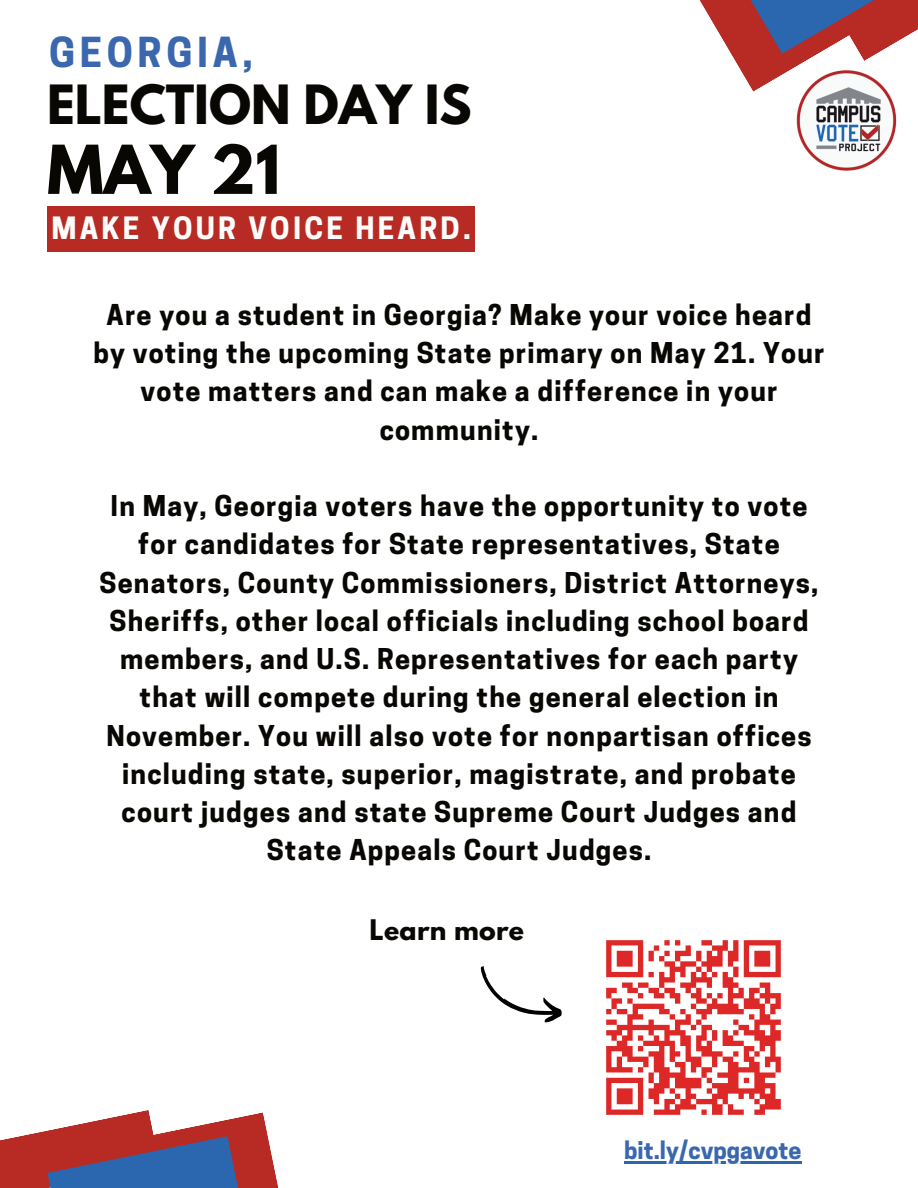
<style>
.page{position:relative;width:918px;height:1188px;background:#fff}
.page>*{position:absolute;margin:0;border:0;box-sizing:border-box;transform-origin:0 0}
.t1{font:700 59.7px "League Spartan";color:#080704}
.t2{font:700 47.85px "League Spartan";color:#080704}
.t3{font:700 38.85px "Cooper Hewitt";letter-spacing:.12em;color:#3a67ae}
.t4{font:700 28.95px "Cooper Hewitt";letter-spacing:.115em;color:#fefdfb}
.t5{font:700 27px/38.2px "Cooper Hewitt";letter-spacing:.045em;color:#080704;text-align:center}
.t6{font:700 25.2px "League Spartan";letter-spacing:.015em;color:#080704}
.t7{font:700 23.25px "Cooper Hewitt";color:#3a67ae}
</style>
<div class="page">
<svg style="left:481px;top:966px;width:81px;height:57px"></svg>
<div style="left:47px;top:206px;width:428px;height:45px;background:#b72b24"></div>
<img style="left:796px;top:92px;width:101px;height:79px">
<svg style="left:700px;top:0;width:218px;height:92px"></svg>
<svg style="left:0;top:1110px;width:279px;height:78px"></svg>
<img style="left:606px;top:940px;width:175px;height:175px">
<hr style="left:624px;top:1161px;width:177px;height:2px;background:#2a67ae">
<h3 class="t3" style="left:49px;top:30px;width:205px">GEORGIA,</h3>
<h2 class="t2" style="left:47px;top:67px;width:426px">ELECTION DAY IS</h2>
<h1 class="t1" style="left:47px;top:123px;width:235px">MAY 21</h1>
<p class="t4" style="left:51px;top:211px;width:421px">MAKE YOUR VOICE HEARD.</p>
<p class="t5" style="left:93px;top:296px;width:733px">Are you a student in Georgia? Make your voice heard by voting the upcoming State primary on May 21. Your vote matters and can make a difference in your community.</p>
<p class="t5" style="left:100px;top:487px;width:720px">In May, Georgia voters have the opportunity to vote for candidates for State representatives, State Senators, County Commissioners, District Attorneys, Sheriffs, other local officials including school board members, and U.S. Representatives for each party that will compete during the general election in November. You will also vote for nonpartisan offices including state, superior, magistrate, and probate court judges and state Supreme Court Judges and State Appeals Court Judges.</p>
<p class="t6" style="left:369px;top:910px;width:156px">Learn more</p>
<p class="t7" style="left:624px;top:1136px;width:179px">bit.ly/cvpgavote</p>
</div>
